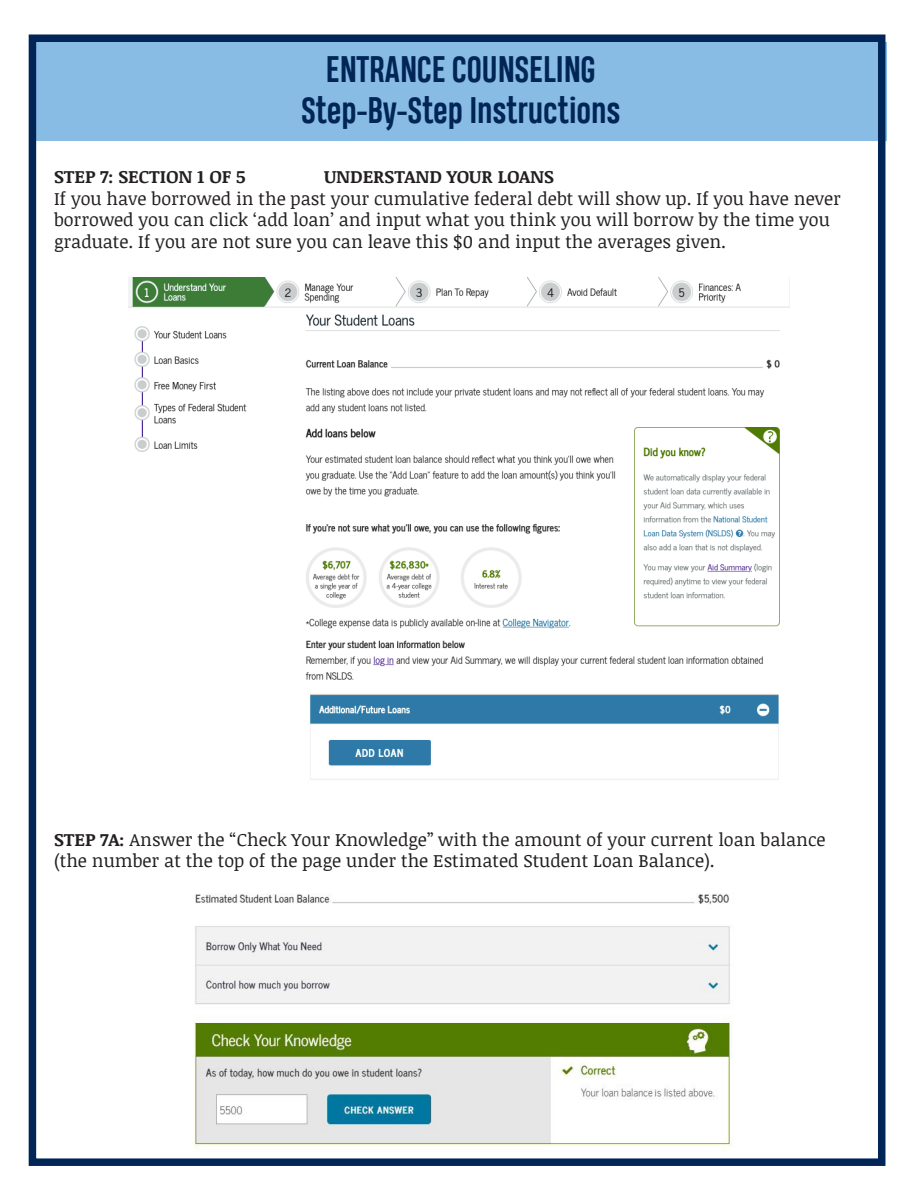
<style>
.page{position:relative;width:918px;height:1188px;background:#fff}
.page>*{position:absolute;margin:0;border:0;box-sizing:border-box;transform-origin:0 0}
.t1{font:700 34.5px "Heading Pro Trial";color:#002556}
.t2{font:18px/21.6px "Noticia Text";color:#231f20}
.t3{font:700 18px "Noticia Text";color:#231f20}
.s1{font-weight:700}
</style>
<div class="page">
<div style="left:36px;top:42px;width:850px;height:99px;background:#88bce5"></div>
<img style="left:129px;top:278px;width:660px;height:402px">
<img style="left:310px;top:693px;width:469px;height:87px">
<img style="left:193px;top:893px;width:540px;height:258px">
<div style="left:29px;top:34px;width:856px;height:1132px;border:8px solid #002556"></div>
<p class="t1" style="left:326px;top:48px;width:271px">ENTRANCE COUNSELING</p>
<p class="t1" style="left:301px;top:89px;width:321px">Step-By-Step Instructions</p>
<p class="t3" style="left:54px;top:164px;width:193px">STEP 7: SECTION 1 OF 5</p>
<p class="t3" style="left:324px;top:164px;width:232px">UNDERSTAND YOUR LOANS</p>
<p class="t2" style="left:54px;top:187px;width:789px">If you have borrowed in the past your cumulative federal debt will show up. If you have never borrowed you can click ‘add loan’ and input what you think you will borrow by the time you graduate. If you are not sure you can leave this $0 and input the averages given.</p>
<p class="t2" style="left:54px;top:828px;width:773px"><span class="s1">STEP 7A:</span> Answer the “Check Your Knowledge” with the amount of your current loan balance (the number at the top of the page under the Estimated Student Loan Balance).</p>
</div>
